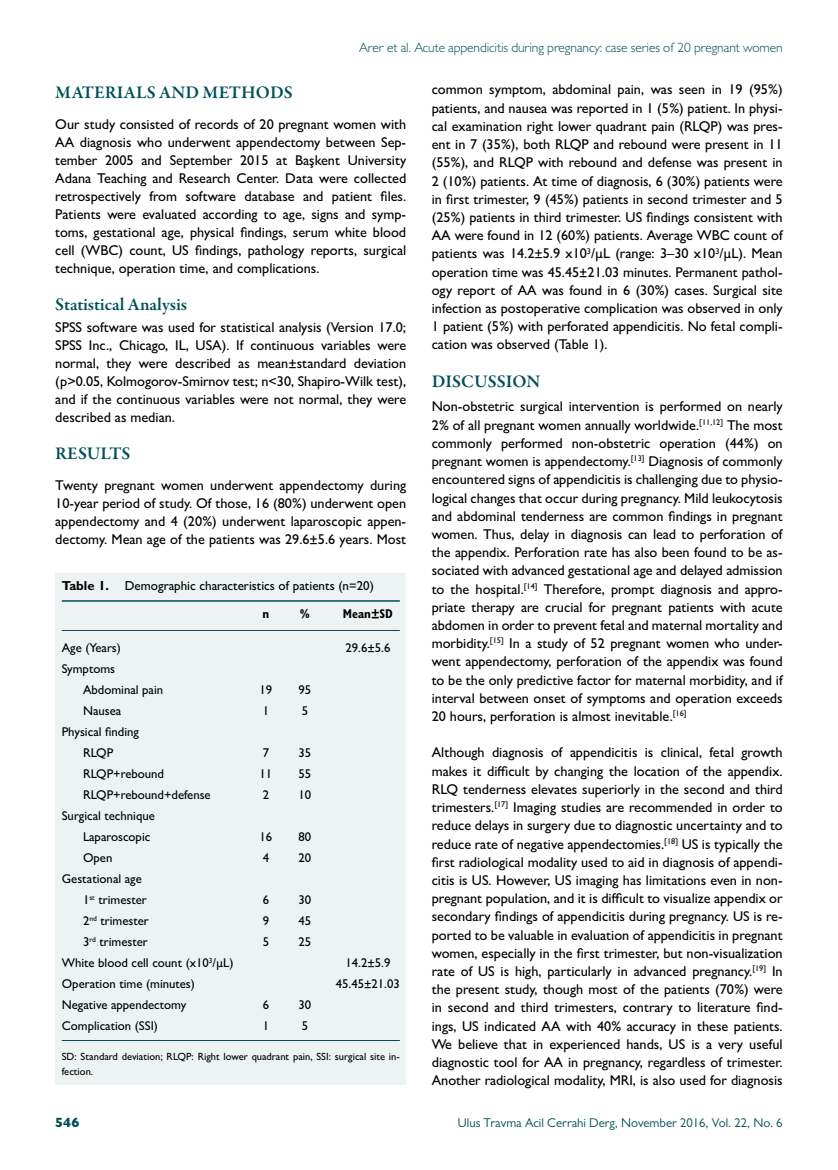
<style>
.page{position:relative;width:838px;height:1170px;background:#fff}
.page>*{position:absolute;margin:0;border:0;box-sizing:border-box;transform-origin:0 0}
.t1{font:600 18px "Garamond Premr Pro";color:#004f5a}
.t2{font:500 14.25px/18.1px "Gill Sans MT Pro";color:#000;text-align:justify}
.t3{font:300 13.5px "Gill Sans MT Pro";letter-spacing:-.005em;color:#004f5a}
.t4{font:800 13.5px "Gill Sans MT Pro";color:#004f5a}
.t5{font:500 13.05px "Gill Sans MT Pro";color:#000}
.t6{font:500 12.75px/21px "Gill Sans MT Pro";color:#000}
.t7{font:12.75px "Gill Sans MT Pro";color:#004f5a}
.t8{font:700 condensed 12.75px "Gill Sans MT Pro";color:#000}
.t9{font:500 10.5px/15px "Gill Sans MT Pro";color:#000}
.s1{font-weight:700}
</style>
<div class="page">
<div style="left:55px;top:573px;width:351px;height:512px;background:#edf3f3"></div>
<hr style="left:62px;top:600px;width:338px;height:1px;background:#004f5a">
<hr style="left:62px;top:630px;width:338px;height:1px;background:#004f5a">
<hr style="left:62px;top:1040px;width:338px;height:1px;background:#004f5a">
<p class="t3" style="left:359px;top:39px;width:425px">Arer et al. Acute appendicitis during pregnancy: case series of 20 pregnant women</p>
<p class="t1" style="left:55px;top:81px;width:239px">MATERIALS AND METHODS</p>
<p class="t2" style="left:55px;top:115px;width:352px">Our study consisted of records of 20 pregnant women with AA diagnosis who underwent appendectomy between Sep&shy;tember 2005 and September 2015 at Başkent University Adana Teaching and Research Center. Data were collected retrospectively from software database and patient files.<br>Patients were evaluated according to age, signs and symp&shy;toms, gestational age, physical findings, serum white blood cell (WBC) count, US findings, pathology reports, surgical technique, operation time, and complications.</p>
<p class="t1" style="left:55px;top:293px;width:133px">Statistical Analysis</p>
<p class="t2" style="left:55px;top:318px;width:352px">SPSS software was used for statistical analysis (Version 17.0; SPSS Inc., Chicago, IL, USA). If continuous variables were normal, they were described as mean±standard deviation (p&gt;0.05, Kolmogorov-Smirnov test; n&lt;30, Shapiro-Wilk test), and if the continuous variables were not normal, they were described as median.</p>
<p class="t1" style="left:55px;top:442px;width:77px">RESULTS</p>
<p class="t2" style="left:55px;top:476px;width:352px">Twenty pregnant women underwent appendectomy during 10-year period of study. Of those, 16 (80%) underwent open appendectomy and 4 (20%) underwent laparoscopic appen&shy;dectomy. Mean age of the patients was 29.6±5.6 years. Most</p>
<p class="t5" style="left:62px;top:577px;width:314px"><span class="s1">Table 1.</span> Demographic characteristics of patients (n=20)</p>
<p class="t8" style="left:262px;top:606px;width:8px">n</p>
<p class="t8" style="left:300px;top:606px;width:11px">%</p>
<p class="t8" style="left:343px;top:606px;width:52px">Mean±SD</p>
<p class="t6" style="left:62px;top:637px;width:61px">Age (Years)</p>
<p class="t6" style="left:345px;top:637px;width:46px">29.6±5.6</p>
<p class="t6" style="left:83px;top:658px;width:82px;text-indent:-21px">Symptoms<br>Abdominal pain</p>
<p class="t6" style="left:259px;top:679px;width:14px">19</p>
<p class="t6" style="left:298px;top:679px;width:14px">95</p>
<p class="t6" style="left:83px;top:700px;width:40px">Nausea</p>
<p class="t6" style="left:263px;top:700px;width:8px">1</p>
<p class="t6" style="left:302px;top:700px;width:8px">5</p>
<p class="t6" style="left:62px;top:721px;width:79px;text-align:center">Physical finding<br>RLQP</p>
<p class="t6" style="left:263px;top:742px;width:8px">7</p>
<p class="t6" style="left:298px;top:742px;width:14px">35</p>
<p class="t6" style="left:83px;top:763px;width:83px">RLQP+rebound</p>
<p class="t6" style="left:259px;top:763px;width:14px">11</p>
<p class="t6" style="left:298px;top:763px;width:14px">55</p>
<p class="t6" style="left:83px;top:784px;width:129px">RLQP+rebound+defense</p>
<p class="t6" style="left:263px;top:784px;width:8px">2</p>
<p class="t6" style="left:298px;top:784px;width:14px">10</p>
<p class="t6" style="left:83px;top:805px;width:73px;text-indent:-21px">Surgical technique<br>Laparoscopic</p>
<p class="t6" style="left:259px;top:826px;width:14px">16</p>
<p class="t6" style="left:298px;top:826px;width:14px">80</p>
<p class="t6" style="left:83px;top:847px;width:31px">Open</p>
<p class="t6" style="left:263px;top:847px;width:8px">4</p>
<p class="t6" style="left:298px;top:847px;width:14px">20</p>
<p class="t6" style="left:83px;top:868px;width:65px;text-indent:-21px">Gestational age<br>1<sup>st</sup> trimester</p>
<p class="t6" style="left:263px;top:889px;width:8px">6</p>
<p class="t6" style="left:298px;top:889px;width:14px">30</p>
<p class="t6" style="left:83px;top:910px;width:67px">2<sup>nd</sup> trimester</p>
<p class="t6" style="left:263px;top:910px;width:8px">9</p>
<p class="t6" style="left:298px;top:910px;width:14px">45</p>
<p class="t6" style="left:83px;top:931px;width:66px">3<sup>rd</sup> trimester</p>
<p class="t6" style="left:263px;top:931px;width:8px">5</p>
<p class="t6" style="left:298px;top:931px;width:14px">25</p>
<p class="t6" style="left:62px;top:952px;width:173px">White blood cell count (x10<sup>3</sup>/µL)</p>
<p class="t6" style="left:345px;top:952px;width:46px">14.2±5.9</p>
<p class="t6" style="left:62px;top:973px;width:135px">Operation time (minutes)</p>
<p class="t6" style="left:336px;top:973px;width:65px">45.45±21.03</p>
<p class="t6" style="left:62px;top:994px;width:126px">Negative appendectomy</p>
<p class="t6" style="left:263px;top:994px;width:8px">6</p>
<p class="t6" style="left:298px;top:994px;width:14px">30</p>
<p class="t6" style="left:62px;top:1015px;width:98px">Complication (SSI)</p>
<p class="t6" style="left:263px;top:1015px;width:8px">1</p>
<p class="t6" style="left:302px;top:1015px;width:8px">5</p>
<p class="t9" style="left:62px;top:1048px;width:339px">SD: Standard deviation; RLQP: Right lower quadrant pain, SSI: surgical site in&shy;fection.</p>
<p class="t2" style="left:432px;top:80px;width:352px">common symptom, abdominal pain, was seen in 19 (95%) patients, and nausea was reported in 1 (5%) patient. In physi&shy;cal examination right lower quadrant pain (RLQP) was pres&shy;ent in 7 (35%), both RLQP and rebound were present in 11 (55%), and RLQP with rebound and defense was present in 2 (10%) patients. At time of diagnosis, 6 (30%) patients were in first trimester, 9 (45%) patients in second trimester and 5 (25%) patients in third trimester. US findings consistent with AA were found in 12 (60%) patients. Average WBC count of patients was 14.2±5.9 x10<sup>3</sup>/µL (range: 3–30 x10<sup>3</sup>/µL). Mean operation time was 45.45±21.03 minutes. Permanent pathol&shy;ogy report of AA was found in 6 (30%) cases. Surgical site infection as postoperative complication was observed in only 1 patient (5%) with perforated appendicitis. No fetal compli&shy;cation was observed (Table 1).</p>
<p class="t1" style="left:432px;top:370px;width:110px">DISCUSSION</p>
<p class="t2" style="left:432px;top:397px;width:352px">Non-obstetric surgical intervention is performed on nearly 2% of all pregnant women annually worldwide.<sup>[11,12]</sup> The most commonly performed non-obstetric operation (44%) on pregnant women is appendectomy.<sup>[13]</sup> Diagnosis of commonly encountered signs of appendicitis is challenging due to physio&shy;logical changes that occur during pregnancy. Mild leukocytosis and abdominal tenderness are common findings in pregnant women. Thus, delay in diagnosis can lead to perforation of the appendix. Perforation rate has also been found to be as&shy;sociated with advanced gestational age and delayed admission to the hospital.<sup>[14]</sup> Therefore, prompt diagnosis and appro&shy;priate therapy are crucial for pregnant patients with acute abdomen in order to prevent fetal and maternal mortality and morbidity.<sup>[15]</sup> In a study of 52 pregnant women who under&shy;went appendectomy, perforation of the appendix was found to be the only predictive factor for maternal morbidity, and if interval between onset of symptoms and operation exceeds 20 hours, perforation is almost inevitable.<sup>[16]</sup></p>
<p class="t2" style="left:432px;top:743px;width:352px">Although diagnosis of appendicitis is clinical, fetal growth makes it difficult by changing the location of the appendix.<br>RLQ tenderness elevates superiorly in the second and third trimesters.<sup>[17]</sup> Imaging studies are recommended in order to reduce delays in surgery due to diagnostic uncertainty and to reduce rate of negative appendectomies.<sup>[18]</sup> US is typically the first radiological modality used to aid in diagnosis of appendi&shy;citis is US. However, US imaging has limitations even in non&shy;pregnant population, and it is difficult to visualize appendix or secondary findings of appendicitis during pregnancy. US is re&shy;ported to be valuable in evaluation of appendicitis in pregnant women, especially in the first trimester, but non-visualization rate of US is high, particularly in advanced pregnancy.<sup>[19]</sup> In the present study, though most of the patients (70%) were in second and third trimesters, contrary to literature find&shy;ings, US indicated AA with 40% accuracy in these patients.<br>We believe that in experienced hands, US is a very useful diagnostic tool for AA in pregnancy, regardless of trimester.<br>Another radiological modality, MRI, is also used for diagnosis</p>
<p class="t4" style="left:55px;top:1114px;width:26px">546</p>
<p class="t7" style="left:458px;top:1115px;width:326px">Ulus Travma Acil Cerrahi Derg, November 2016, Vol. 22, No. 6</p>
</div>
